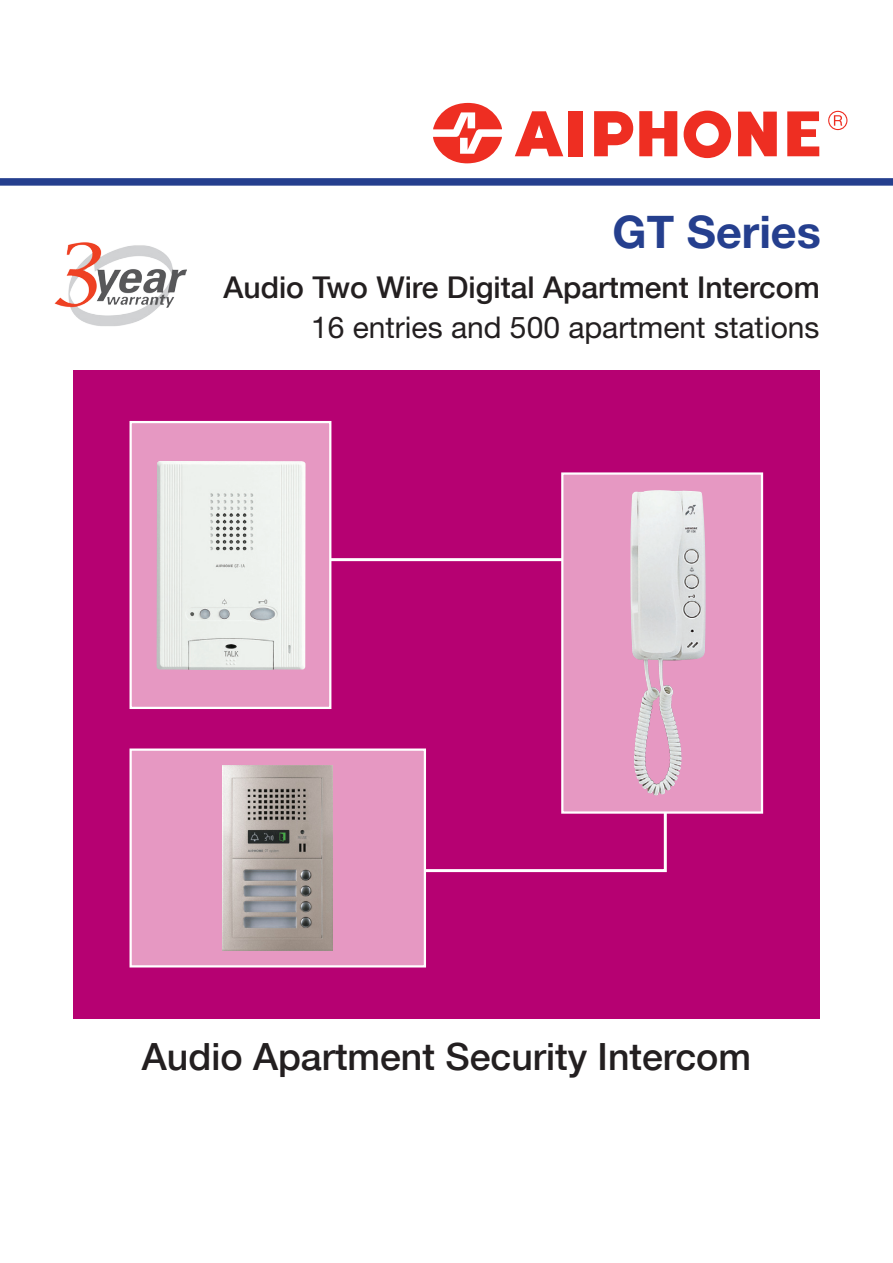
<style>
.page{position:relative;width:893px;height:1263px;background:#fff}
.page>*{position:absolute;margin:0;border:0;box-sizing:border-box;transform-origin:0 0}
.t1{font:700 45px "Helvetica Neue LT Std";color:#253f8e}
.t2{font:500 37.5px "Helvetica Neue LT Com";color:#231f20}
.t3{font:500 30px "Helvetica Neue LT Com";color:#231f20}
.t4{font:30px "Helvetica Neue LT Std";color:#231f20}
</style>
<div class="page">
<div style="left:73px;top:370px;width:747px;height:648px;background:#b60172"></div>
<div style="left:0;top:178px;width:893px;height:8px;background:#253f8e"></div>
<div style="left:561px;top:472px;width:202px;height:342px;background:#e698c2;border:2px solid #fff"></div>
<div style="left:130px;top:421px;width:201px;height:288px;background:#e698c2;border:2px solid #fff"></div>
<img style="left:157px;top:461px;width:148px;height:209px">
<div style="left:130px;top:748px;width:296px;height:219px;background:#e698c2;border:2px solid #fff"></div>
<img style="left:630px;top:490px;width:52px;height:305px">
<img style="left:223px;top:766px;width:110px;height:184px">
<svg style="left:515px;top:111px;width:48px;height:45px"></svg>
<div style="left:569px;top:111px;width:14px;height:45px;background:#ee2e22"></div>
<svg style="left:594px;top:111px;width:83px;height:45px"></svg>
<svg style="left:684px;top:111px;width:47px;height:47px"></svg>
<svg style="left:738px;top:112px;width:39px;height:44px;background:#f04f45"></svg>
<svg style="left:787px;top:111px;width:32px;height:45px"></svg>
<svg style="left:433px;top:103px;width:69px;height:60px"></svg>
<svg style="left:828px;top:111px;width:19px;height:19px"></svg>
<img style="left:54px;top:242px;width:132px;height:84px">
<p class="t1" style="left:613px;top:204px;width:210px">GT Series</p>
<p class="t3" style="left:223px;top:269px;width:598px">Audio Two Wire Digital Apartment Intercom</p>
<p class="t4" style="left:311px;top:310px;width:510px">16 entries and 500 apartment stations</p>
<p class="t2" style="left:142px;top:1034px;width:611px">Audio Apartment Security Intercom</p>
</div>
